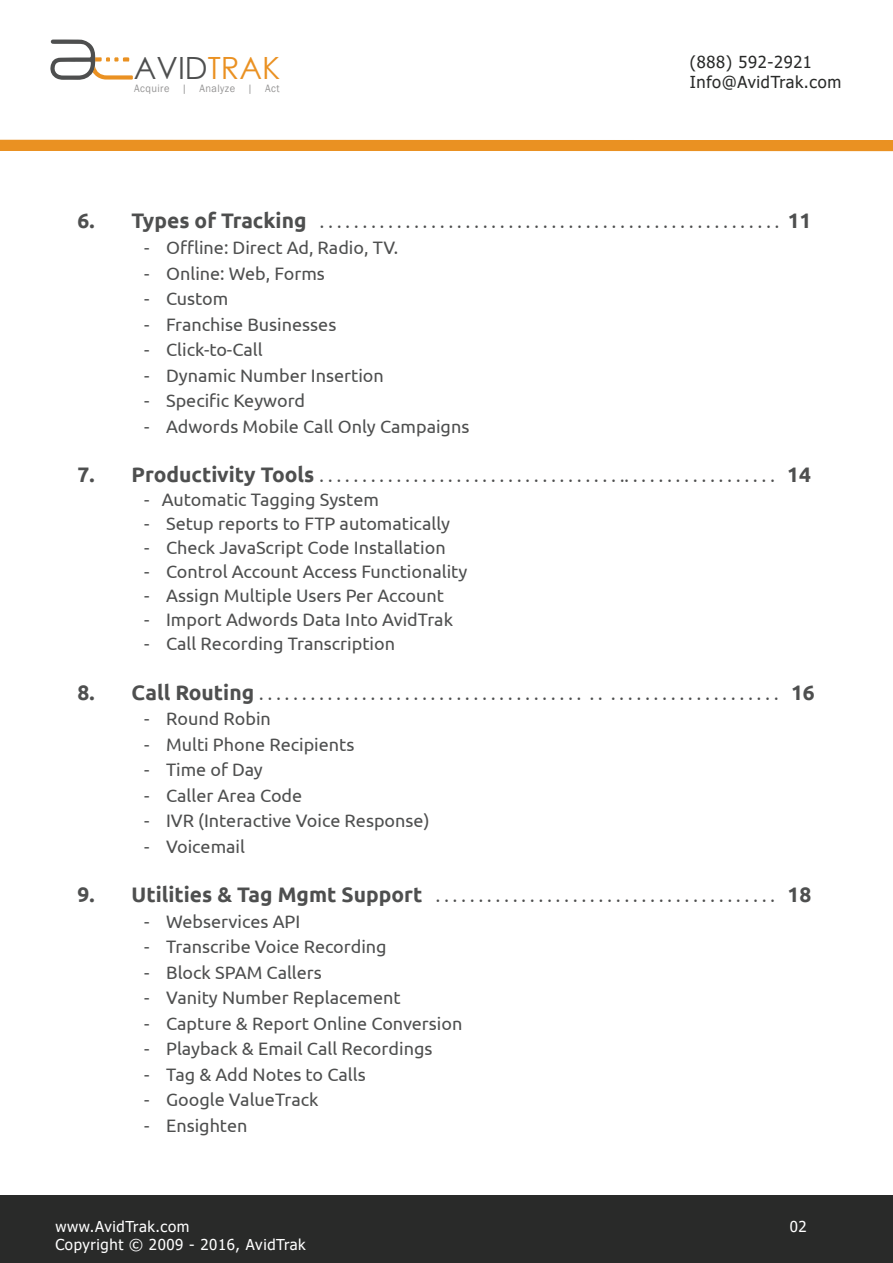
<style>
.page{position:relative;width:893px;height:1263px;background:#fff}
.page>*{position:absolute;margin:0;border:0;box-sizing:border-box;transform-origin:0 0}
.t1{font:30.6px "Century Gothic";color:#4e4f4f}
.t2{font:18px "Ubuntu";color:#4e4f4f}
.t3{font:16.5px/19.8px "Tahoma";letter-spacing:.04em;color:#292a29}
.t4{font:15px "Tahoma";letter-spacing:.04em;color:#fff}
.t5{font:10.95px "Franklin Gothic";letter-spacing:.04em;color:#959494;scale:.95 1}
.s1{color:#ea9122}
.s2{font-weight:700;font-size:21px}
</style>
<div class="page">
<svg style="left:50px;top:39px;width:83px;height:41px"></svg>
<div style="left:0;top:1195px;width:893px;height:68px;background:#292a29"></div>
<div style="left:0;top:140px;width:893px;height:11px;background:#ea9122"></div>
<h1 class="t1" style="left:134px;top:47px;width:148px">AVID<span class="s1">TRAK</span></h1>
<p class="t5" style="left:134px;top:81px;width:155px">Acquire | Analyze | Act</p>
<p class="t3" style="left:690px;top:53px;width:153px">(888) 592-2921<br>Info@AvidTrak.com</p>
<p class="t2" style="left:78px;top:211px;width:735px"><span class="s2">6. Types of Tracking</span> . . . . . . . . . . . . . . . . . . . . . . . . . . . . . . . . . . . . . . . . . . . . . . . . . . . . . . <span class="s2">11</span></p>
<p class="t2" style="left:144px;top:237px;width:256px">- Offline: Direct Ad, Radio, TV.</p>
<p class="t2" style="left:144px;top:262px;width:182px">- Online: Web, Forms</p>
<p class="t2" style="left:144px;top:288px;width:86px">- Custom</p>
<p class="t2" style="left:144px;top:313px;width:194px">- Franchise Businesses</p>
<p class="t2" style="left:144px;top:339px;width:120px">- Click-to-Call</p>
<p class="t2" style="left:144px;top:364px;width:241px">- Dynamic Number Insertion</p>
<p class="t2" style="left:144px;top:390px;width:163px">- Specific Keyword</p>
<p class="t2" style="left:144px;top:415px;width:327px">- Adwords Mobile Call Only Campaigns</p>
<p class="t2" style="left:78px;top:465px;width:735px"><span class="s2">7. Productivity Tools</span> . . . . . . . . . . . . . . . . . . . . . . . . . . . . . . . . . . . .. . . . . . . . . . . . . . . . . . <span class="s2">14</span></p>
<p class="t2" style="left:144px;top:489px;width:236px">- Automatic Tagging System</p>
<p class="t2" style="left:144px;top:513px;width:308px">- Setup reports to FTP automatically</p>
<p class="t2" style="left:144px;top:537px;width:303px">- Check JavaScript Code Installation</p>
<p class="t2" style="left:144px;top:561px;width:325px">- Control Account Access Functionality</p>
<p class="t2" style="left:144px;top:585px;width:302px">- Assign Multiple Users Per Account</p>
<p class="t2" style="left:144px;top:609px;width:310px">- Import Adwords Data Into AvidTrak</p>
<p class="t2" style="left:144px;top:633px;width:253px">- Call Recording Transcription</p>
<p class="t2" style="left:78px;top:682px;width:739px"><span class="s2">8. Call Routing</span> . . . . . . . . . . . . . . . . . . . . . . . . . . . . . . . . . . . . . . . . . . . . . . . . . . . . . . . . . . . . <span class="s2">16</span></p>
<p class="t2" style="left:144px;top:708px;width:128px">- Round Robin</p>
<p class="t2" style="left:144px;top:733px;width:212px">- Multi Phone Recipients</p>
<p class="t2" style="left:144px;top:759px;width:120px">- Time of Day</p>
<p class="t2" style="left:144px;top:784px;width:160px">- Caller Area Code</p>
<p class="t2" style="left:144px;top:810px;width:287px">- IVR (Interactive Voice Response)</p>
<p class="t2" style="left:144px;top:835px;width:102px">- Voicemail</p>
<p class="t2" style="left:78px;top:885px;width:735px"><span class="s2">9. Utilities &amp; Tag Mgmt Support</span> . . . . . . . . . . . . . . . . . . . . . . . . . . . . . . . . . . . . . . . . <span class="s2">18</span></p>
<p class="t2" style="left:144px;top:910px;width:158px">- Webservices API</p>
<p class="t2" style="left:144px;top:936px;width:244px">- Transcribe Voice Recording</p>
<p class="t2" style="left:144px;top:961px;width:179px">- Block SPAM Callers</p>
<p class="t2" style="left:144px;top:987px;width:258px">- Vanity Number Replacement</p>
<p class="t2" style="left:144px;top:1012px;width:320px">- Capture &amp; Report Online Conversion</p>
<p class="t2" style="left:144px;top:1038px;width:290px">- Playback &amp; Email Call Recordings</p>
<p class="t2" style="left:144px;top:1063px;width:223px">- Tag &amp; Add Notes to Calls</p>
<p class="t2" style="left:144px;top:1089px;width:176px">- Google ValueTrack</p>
<p class="t2" style="left:144px;top:1114px;width:105px">- Ensighten</p>
<p class="t4" style="left:55px;top:1216px;width:136px">www.AvidTrak.com</p>
<p class="t4" style="left:790px;top:1216px;width:18px">02</p>
<p class="t4" style="left:55px;top:1234px;width:252px">Copyright © 2009 - 2016, AvidTrak</p>
</div>
